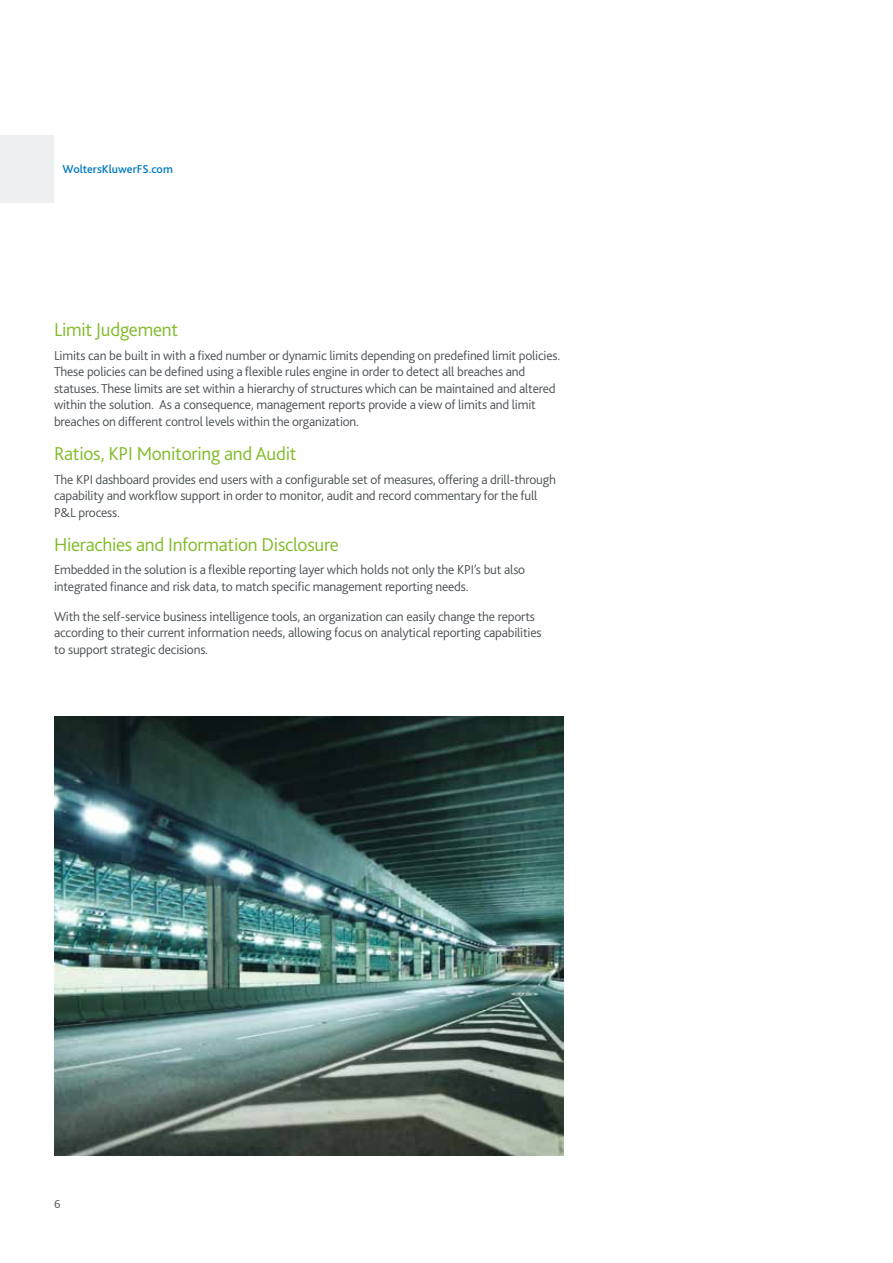
<style>
.page{position:relative;width:893px;height:1263px;background:#fff}
.page>*{position:absolute;margin:0;border:0;box-sizing:border-box;transform-origin:0 0}
.t1{font:300 19.5px "Bliss 2";letter-spacing:-.015em;color:#80ba27}
.t2{font:300 13.5px/16.5px "Bliss 2";letter-spacing:-.015em;color:#4a5054}
.t3{font:500 12px "Bliss 2";color:#007ac2}
.t4{font:300 12px "Bliss 2";color:#4a5054}
</style>
<div class="page">
<div style="left:0;top:135px;width:54px;height:67px;background:#eeeff0"></div>
<img style="left:54px;top:716px;width:510px;height:439px">
<p class="t3" style="left:63px;top:161px;width:112px">WoltersKluwerFS.com</p>
<h1 class="t1" style="left:54px;top:318px;width:126px">Limit Judgement</h1>
<p class="t2" style="left:54px;top:347px;width:508px">Limits can be built in with a fixed number or dynamic limits depending on predefined limit policies.<br>These policies can be defined using a flexible rules engine in order to detect all breaches and statuses. These limits are set within a hierarchy of structures which can be maintained and altered within the solution. As a consequence, management reports provide a view of limits and limit breaches on different control levels within the organization.</p>
<h1 class="t1" style="left:54px;top:442px;width:244px">Ratios, KPI Monitoring and Audit</h1>
<p class="t2" style="left:54px;top:470px;width:503px">The KPI dashboard provides end users with a configurable set of measures, offering a drill-through capability and workflow support in order to monitor, audit and record commentary for the full<br>P&amp;L process.</p>
<h1 class="t1" style="left:54px;top:532px;width:286px">Hierachies and Information Disclosure</h1>
<p class="t2" style="left:54px;top:561px;width:473px">Embedded in the solution is a flexible reporting layer which holds not only the KPI’s but also integrated finance and risk data, to match specific management reporting needs.</p>
<p class="t2" style="left:54px;top:608px;width:489px">With the self-service business intelligence tools, an organization can easily change the reports according to their current information needs, allowing focus on analytical reporting capabilities to support strategic decisions.</p>
<p class="t4" style="left:54px;top:1197px;width:8px">6</p>
</div>
